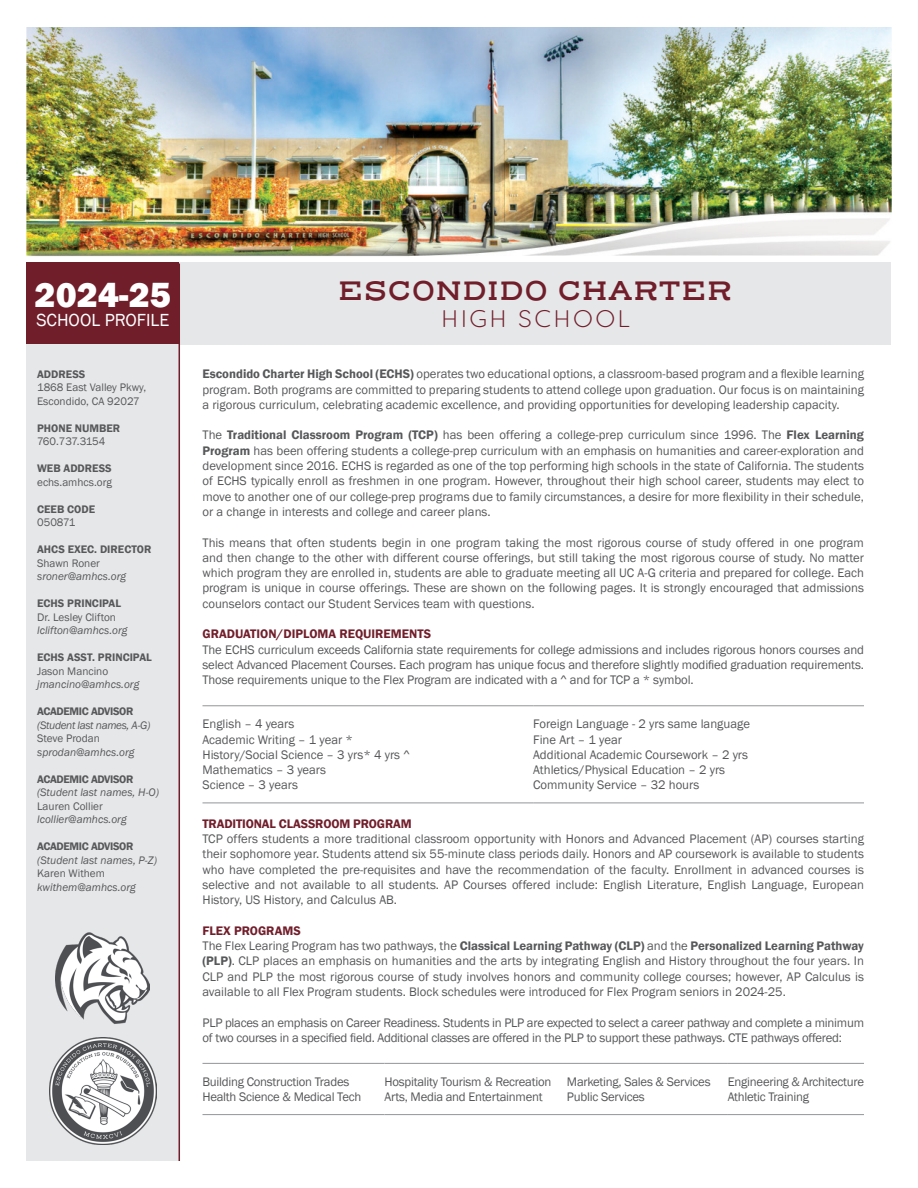
<style>
.page{position:relative;width:918px;height:1188px;background:#fff}
.page>*{position:absolute;margin:0;border:0;box-sizing:border-box;transform-origin:0 0}
.t1{font:800 36px "Franklin Gothic";color:#fff}
.t2{font:600 27px "Henderson Slab Basic";color:#711e2b}
.t3{font:300 24px "Filson Soft";letter-spacing:.1em;color:#711e2b}
.t4{font:18px "Franklin Gothic";color:#fff}
.t5{font:12.75px/15.3px "Franklin Gothic";color:#57585a;text-align:justify}
.t6{font:12.75px/15.3px "Franklin Gothic";letter-spacing:-.02em;color:#57585a}
.t7{font:600 12.75px "Franklin Gothic";letter-spacing:-.01em;color:#711e2b}
.t8{font:italic 11.25px "Franklin Gothic";color:#57585a}
.t9{font:11.25px/13.5px "Franklin Gothic";color:#57585a}
.t10{font:600 11.25px "Franklin Gothic";color:#57585a}
.t11{font:600 11.25px "Franklin Gothic";letter-spacing:-.03em;color:#57585a}
.t12{font:italic 11.25px "Franklin Gothic";letter-spacing:-.03em;color:#57585a}
.s1{font-weight:600}
.s2{font-weight:600;color:#711e2b}
</style>
<div class="page">
<div style="left:179px;top:262px;width:712px;height:83px;background:#e6e7e9"></div>
<hr style="left:202px;top:706px;width:331px;height:1px;background:#939598">
<hr style="left:533px;top:706px;width:331px;height:1px;background:#939598">
<hr style="left:202px;top:803px;width:331px;height:1px;background:#939598">
<hr style="left:533px;top:803px;width:331px;height:1px;background:#939598">
<hr style="left:202px;top:1063px;width:182px;height:1px;background:#939598">
<hr style="left:384px;top:1063px;width:183px;height:1px;background:#939598">
<hr style="left:567px;top:1063px;width:161px;height:1px;background:#939598">
<hr style="left:728px;top:1063px;width:136px;height:1px;background:#939598">
<hr style="left:202px;top:1114px;width:182px;height:1px;background:#939598">
<hr style="left:384px;top:1114px;width:183px;height:1px;background:#939598">
<hr style="left:567px;top:1114px;width:161px;height:1px;background:#939598">
<hr style="left:728px;top:1114px;width:136px;height:1px;background:#939598">
<img style="left:27px;top:27px;width:864px;height:230px">
<div style="left:26px;top:262px;width:153px;height:83px;background:#711e2b"></div>
<div style="left:26px;top:345px;width:153px;height:816px;background:#e6e7e9"></div>
<hr style="left:179px;top:264px;width:1px;height:897px;background:#711e2b">
<img style="left:56px;top:932px;width:94px;height:92px">
<img style="left:49px;top:1037px;width:107px;height:107px">
<h1 class="t1" style="left:35px;top:271px;width:138px">2024-25</h1>
<h3 class="t4" style="left:36px;top:308px;width:134px">SCHOOL PROFILE</h3>
<p class="t10" style="left:37px;top:367px;width:50px">ADDRESS</p>
<p class="t9" style="left:37px;top:381px;width:111px">1868 East Valley Pkwy,<br>Escondido, CA 92027</p>
<p class="t10" style="left:37px;top:421px;width:85px">PHONE NUMBER</p>
<p class="t9" style="left:37px;top:435px;width:70px">760.737.3154</p>
<p class="t10" style="left:37px;top:462px;width:76px">WEB ADDRESS</p>
<p class="t9" style="left:37px;top:476px;width:76px">echs.amhcs.org</p>
<p class="t10" style="left:37px;top:502px;width:59px">CEEB CODE</p>
<p class="t9" style="left:37px;top:516px;width:40px">050871</p>
<p class="t10" style="left:37px;top:543px;width:116px">AHCS EXEC. DIRECTOR</p>
<p class="t9" style="left:37px;top:557px;width:64px">Shawn Roner</p>
<p class="t8" style="left:37px;top:570px;width:91px">sroner@amhcs.org</p>
<p class="t10" style="left:37px;top:597px;width:85px">ECHS PRINCIPAL</p>
<p class="t9" style="left:37px;top:611px;width:80px">Dr. Lesley Clifton</p>
<p class="t8" style="left:37px;top:624px;width:92px">lclifton@amhcs.org</p>
<p class="t10" style="left:37px;top:651px;width:116px">ECHS ASST. PRINCIPAL</p>
<p class="t9" style="left:37px;top:665px;width:73px">Jason Mancino</p>
<p class="t8" style="left:37px;top:678px;width:104px">jmancino@amhcs.org</p>
<p class="t11" style="left:37px;top:705px;width:98px">ACADEMIC ADVISOR</p>
<p class="t12" style="left:37px;top:718px;width:115px">(Student last names, A-G)</p>
<p class="t9" style="left:37px;top:732px;width:64px">Steve Prodan</p>
<p class="t8" style="left:37px;top:745px;width:99px">sprodan@amhcs.org</p>
<p class="t11" style="left:37px;top:772px;width:98px">ACADEMIC ADVISOR</p>
<p class="t8" style="left:37px;top:786px;width:123px">(Student last names, H-O)</p>
<p class="t9" style="left:37px;top:800px;width:67px">Lauren Collier</p>
<p class="t8" style="left:37px;top:813px;width:91px">lcollier@amhcs.org</p>
<p class="t11" style="left:37px;top:840px;width:98px">ACADEMIC ADVISOR</p>
<p class="t8" style="left:37px;top:853px;width:121px">(Student last names, P-Z)</p>
<p class="t9" style="left:37px;top:867px;width:69px">Karen Withem</p>
<p class="t8" style="left:37px;top:880px;width:100px">kwithem@amhcs.org</p>
<h2 class="t2" style="left:338px;top:274px;width:396px">ESCONDIDO CHARTER</h2>
<h3 class="t3" style="left:441px;top:304px;width:190px">HIGH SCHOOL</h3>
<p class="t5" style="left:202px;top:367px;width:663px"><span class="s1">Escondido Charter High School (ECHS)</span> operates two educational options, a classroom-based program and a flexible learning program. Both programs are committed to preparing students to attend college upon graduation. Our focus is on maintaining a rigorous curriculum, celebrating academic excellence, and providing opportunities for developing leadership capacity.</p>
<p class="t5" style="left:202px;top:428px;width:663px">The <span class="s1">Traditional Classroom Program (TCP)</span> has been offering a college-prep curriculum since 1996. The <span class="s1">Flex Learning Program</span> has been offering students a college-prep curriculum with an emphasis on humanities and career-exploration and development since 2016. ECHS is regarded as one of the top performing high schools in the state of California. The students of ECHS typically enroll as freshmen in one program. However, throughout their high school career, students may elect to move to another one of our college-prep programs due to family circumstances, a desire for more flexibility in their schedule, or a change in interests and college and career plans.</p>
<p class="t5" style="left:202px;top:535px;width:663px">This means that often students begin in one program taking the most rigorous course of study offered in one program and then change to the other with different course offerings, but still taking the most rigorous course of study. No matter which program they are enrolled in, students are able to graduate meeting all UC A-G criteria and prepared for college. Each program is unique in course offerings. These are shown on the following pages. It is strongly encouraged that admissions counselors contact our Student Services team with questions.</p>
<p class="t7" style="left:202px;top:626px;width:230px">GRADUATION/DIPLOMA REQUIREMENTS</p>
<p class="t5" style="left:202px;top:642px;width:663px">The ECHS curriculum exceeds California state requirements for college admissions and includes rigorous honors courses and select Advanced Placement Courses. Each program has unique focus and therefore slightly modified graduation requirements.<br>Those requirements unique to the Flex Program are indicated with a ^ and for TCP a * symbol.</p>
<p class="t5" style="left:202px;top:717px;width:209px;text-align:left">English – 4 years<br>Academic Writing – 1 year *<br>History/Social Science – 3 yrs* 4 yrs ^<br>Mathematics – 3 years<br>Science – 3 years</p>
<p class="t5" style="left:533px;top:717px;width:218px;text-align:left">Foreign Language - 2 yrs same language<br>Fine Art – 1 year<br>Additional Academic Coursework – 2 yrs<br>Athletics/Physical Education – 2 yrs<br>Community Service – 32 hours</p>
<p class="t7" style="left:202px;top:816px;width:211px">TRADITIONAL CLASSROOM PROGRAM</p>
<p class="t5" style="left:202px;top:831px;width:663px">TCP offers students a more traditional classroom opportunity with Honors and Advanced Placement (AP) courses starting their sophomore year. Students attend six 55-minute class periods daily. Honors and AP coursework is available to students who have completed the pre-requisites and have the recommendation of the faculty. Enrollment in advanced courses is selective and not available to all students. AP Courses offered include: English Literature, English Language, European History, US History, and Calculus AB.</p>
<p class="t5" style="left:202px;top:923px;width:663px;text-align:left"><span class="s2">FLEX PROGRAMS<br></span>The Flex Learing Program has two pathways, the <span class="s1">Classical Learning Pathway (CLP)</span> and the <span class="s1">Personalized Learning Pathway (PLP)</span>. CLP places an emphasis on humanities and the arts by integrating English and History throughout the four years. In CLP and PLP the most rigorous course of study involves honors and community college courses; however, AP Calculus is available to all Flex Program students. Block schedules were introduced for Flex Program seniors in 2024-25.</p>
<p class="t6" style="left:202px;top:1015px;width:663px">PLP places an emphasis on Career Readiness. Students in PLP are expected to select a career pathway and complete a minimum of two courses in a specified field. Additional classes are offered in the PLP to support these pathways. CTE pathways offered:</p>
<p class="t6" style="left:202px;top:1074px;width:160px">Building Construction Trades<br>Health Science &amp; Medical Tech</p>
<p class="t6" style="left:384px;top:1074px;width:168px">Hospitality Tourism &amp; Recreation<br>Arts, Media and Entertainment</p>
<p class="t6" style="left:567px;top:1074px;width:145px">Marketing, Sales &amp; Services<br>Public Services</p>
<p class="t6" style="left:728px;top:1074px;width:138px">Engineering &amp; Architecture<br>Athletic Training</p>
</div>
